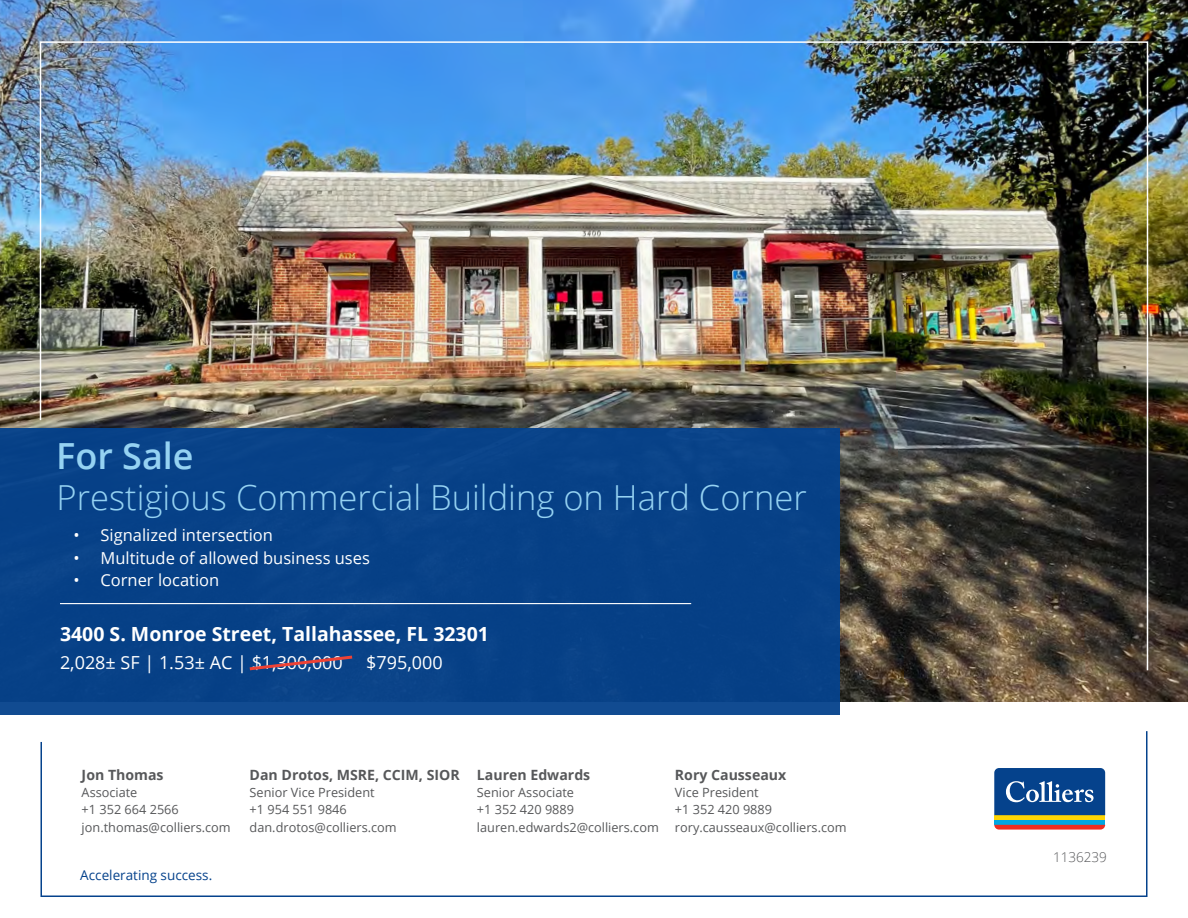
<style>
.page{position:relative;width:1188px;height:918px;background:#fff}
.page>*{position:absolute;margin:0;border:0;box-sizing:border-box;transform-origin:0 0}
.t1{font:600 36px "Open Sans";color:#95d2f2}
.t2{font:300 34.5px "Open Sans";color:#95d2f2}
.t3{font:700 19.5px "Open Sans";color:#fff}
.t4{font:18px "Open Sans";color:#fff}
.t5{font:16.5px "Open Sans";color:#fff}
.t6{font:700 14.1px "Open Sans";color:#57585a}
.t7{font:13.5px "Open Sans";color:#05428c}
.t8{font:300 13.5px "Open Sans";color:#57585a}
.t9{font:12.75px/17.2px "Open Sans";color:#57585a}
</style>
<div class="page">
<img style="left:0;top:0;width:1188px;height:702px">
<svg style="left:40px;top:731px;width:1108px;height:166px"></svg>
<div style="left:0;top:429px;width:840px;height:286px;background:#05428c"></div>
<svg style="left:992px;top:766px;width:115px;height:65px"></svg>
<div style="left:994px;top:820px;width:111px;height:5px;background:#00a8e4"></div>
<div style="left:994px;top:815px;width:111px;height:5px;background:#fed503"></div>
<svg style="left:994px;top:825px;width:111px;height:5px"></svg>
<svg style="left:994px;top:768px;width:111px;height:47px;background:#215798"></svg>
<img style="left:39px;top:41px;width:1110px;height:631px">
<div style="left:73px;top:870px;width:146px;height:10px;background:#fff"></div>
<hr style="left:60px;top:603px;width:631px;height:1px;background:#fff">
<svg style="left:247px;top:654px;width:108px;height:18px"></svg>
<h1 class="t1" style="left:56px;top:432px;width:139px">For Sale</h1>
<h2 class="t2" style="left:57px;top:474px;width:752px">Prestigious Commercial Building on Hard Corner</h2>
<p class="t5" style="left:74px;top:524px;width:201px">• Signalized intersection</p>
<p class="t5" style="left:74px;top:546px;width:298px">• Multitude of allowed business uses</p>
<p class="t5" style="left:74px;top:569px;width:147px">• Corner location</p>
<h3 class="t3" style="left:60px;top:620px;width:431px">3400 S. Monroe Street, Tallahassee, FL 32301</h3>
<h3 class="t4" style="left:60px;top:650px;width:284px">2,028± SF | 1.53± AC | $1,300,000</h3>
<h3 class="t4" style="left:366px;top:650px;width:78px">$795,000</h3>
<p class="t6" style="left:82px;top:765px;width:83px">Jon Thomas</p>
<p class="t9" style="left:82px;top:784px;width:151px">Associate<br>+1 352 664 2566 jon.thomas@colliers.com</p>
<p class="t7" style="left:80px;top:866px;width:133px">Accelerating success.</p>
<p class="t6" style="left:250px;top:765px;width:212px">Dan Drotos, MSRE, CCIM, SIOR</p>
<p class="t9" style="left:250px;top:784px;width:149px">Senior Vice President<br>+1 954 551 9846 dan.drotos@colliers.com</p>
<p class="t6" style="left:477px;top:765px;width:115px">Lauren Edwards</p>
<p class="t9" style="left:477px;top:784px;width:183px">Senior Associate<br>+1 352 420 9889 lauren.edwards2@colliers.com</p>
<p class="t6" style="left:675px;top:765px;width:113px">Rory Causseaux</p>
<p class="t9" style="left:675px;top:784px;width:173px">Vice President<br>+1 352 420 9889 rory.causseaux@colliers.com</p>
<p class="t8" style="left:1053px;top:848px;width:55px">1136239</p>
</div>
